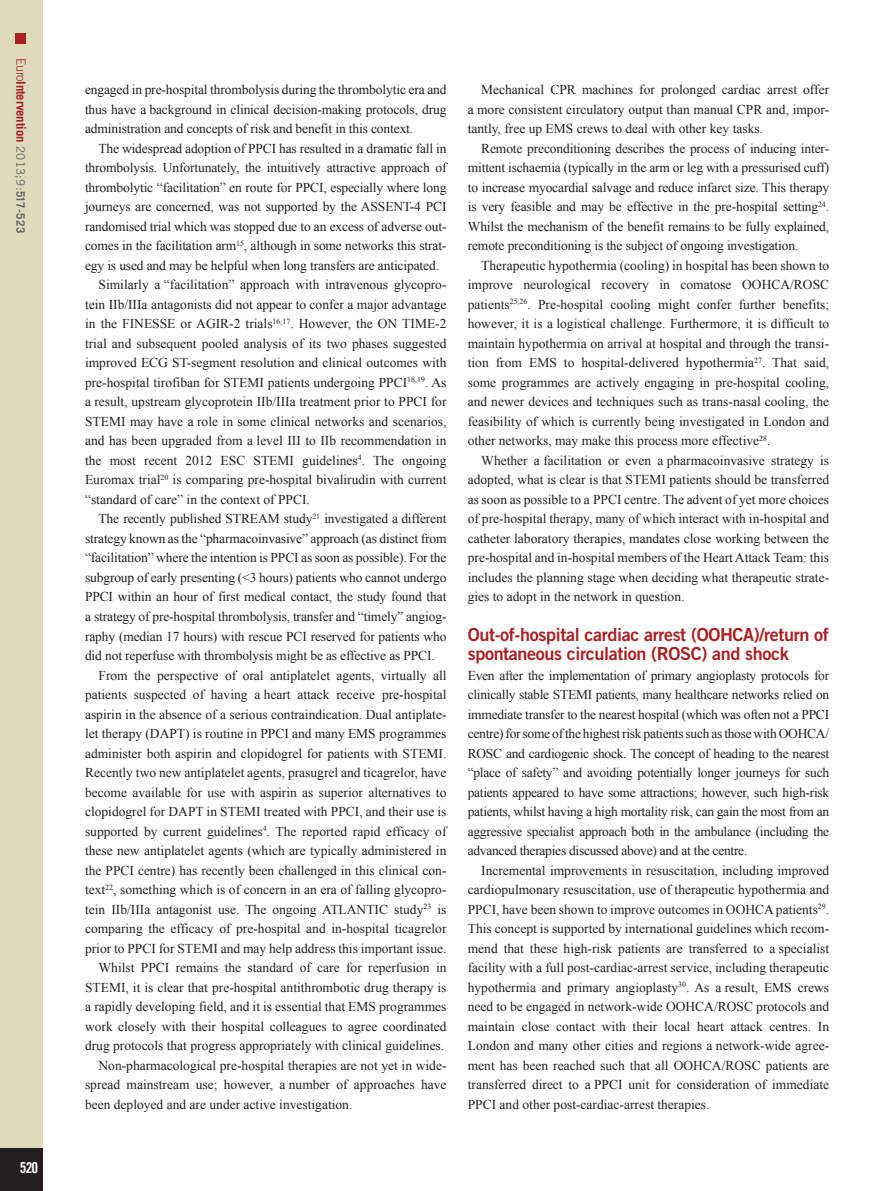
<style>
.page{position:relative;width:893px;height:1191px;background:#fff}
.page>*{position:absolute;margin:0;border:0;box-sizing:border-box;transform-origin:0 0}
.intertitre1{font:18px/19.5px "Trade Gothic LT Std Bd 2";letter-spacing:-.02em;color:#a72023}
.t1{font:15px "Trade Gothic LT Std Bd Cn 20";color:#fff}
.text_paragraph{font:13.5px/19.5px "Times New Roman";color:#231f20;text-align:justify}
.text_1er_paragraph{font:13.5px/19.5px "Times New Roman";letter-spacing:-.015em;color:#231f20;text-align:justify}
.t2{font:700 12.75px "Trade Gothic LT Std";letter-spacing:-.01em;color:#a72023}
.s1{font-weight:300}
.s2{font-weight:400;font-size:11.7px;color:#636366}
.s3{font-size:11.7px;color:#636366}
</style>
<div class="page">
<div style="left:0;top:0;width:43px;height:1191px;background:#dedaba"></div>
<div style="left:0;top:1148px;width:43px;height:43px;background:#231f20"></div>
<div style="left:16px;top:34px;width:10px;height:10px;background:#a72023"></div>
<p class="t2" style="left:29px;top:58px;width:176px;rotate:90deg"><span class="s1">Euro</span>Intervention <span class="s2">2013;9:</span><span class="s3">517-523</span></p>
<p class="t1" style="left:20px;top:1158px;width:20px">520</p>
<p class="text_1er_paragraph" style="left:85px;top:80px;width:363px">engaged in pre-hospital thrombolysis during the thrombolytic era and thus have a background in clinical decision-making protocols, drug administration and concepts of risk and benefit in this context.</p>
<p class="text_paragraph" style="left:85px;top:138px;width:363px;text-indent:14px">The widespread adoption of PPCI has resulted in a dramatic fall in thrombolysis. Unfortunately, the intuitively attractive approach of thrombolytic “facilitation” en route for PPCI, especially where long journeys are concerned, was not supported by the ASSENT-4 PCI randomised trial which was stopped due to an excess of adverse out&shy;comes in the facilitation arm<sup>15</sup>, although in some networks this strat&shy;egy is used and may be helpful when long transfers are anticipated.</p>
<p class="text_paragraph" style="left:85px;top:275px;width:363px;text-indent:14px">Similarly a “facilitation” approach with intravenous glycopro&shy;tein IIb/IIIa antagonists did not appear to confer a major advantage in the FINESSE or AGIR-2 trials<sup>16,17</sup>. However, the ON TIME-2 trial and subsequent pooled analysis of its two phases suggested improved ECG ST-segment resolution and clinical outcomes with pre-hospital tirofiban for STEMI patients undergoing PPCI<sup>18,19</sup>. As a result, upstream glycoprotein IIb/IIIa treatment prior to PPCI for STEMI may have a role in some clinical networks and scenarios, and has been upgraded from a level III to IIb recommendation in the most recent 2012 ESC STEMI guidelines<sup>4</sup>. The ongoing Euromax trial<sup>20</sup> is comparing pre-hospital bivalirudin with current “standard of care” in the context of PPCI.</p>
<p class="text_paragraph" style="left:85px;top:509px;width:363px;text-indent:13px">The recently published STREAM study<sup>21</sup> investigated a different strategy known as the “pharmacoinvasive” approach (as distinct from “facilitation” where the intention is PPCI as soon as possible). For the subgroup of early presenting (&lt;3 hours) patients who cannot undergo PPCI within an hour of first medical contact, the study found that a strategy of pre-hospital thrombolysis, transfer and “timely” angiog&shy;raphy (median 17 hours) with rescue PCI reserved for patients who did not reperfuse with thrombolysis might be as effective as PPCI.</p>
<p class="text_paragraph" style="left:85px;top:665px;width:363px;text-indent:14px">From the perspective of oral antiplatelet agents, virtually all patients suspected of having a heart attack receive pre-hospital aspirin in the absence of a serious contraindication. Dual antiplate&shy;let therapy (DAPT) is routine in PPCI and many EMS programmes administer both aspirin and clopidogrel for patients with STEMI.<br>Recently two new antiplatelet agents, prasugrel and ticagrelor, have become available for use with aspirin as superior alternatives to clopidogrel for DAPT in STEMI treated with PPCI, and their use is supported by current guidelines<sup>4</sup>. The reported rapid efficacy of these new antiplatelet agents (which are typically administered in the PPCI centre) has recently been challenged in this clinical con&shy;text<sup>22</sup>, something which is of concern in an era of falling glycopro&shy;tein IIb/IIIa antagonist use. The ongoing ATLANTIC study<sup>23</sup> is comparing the efficacy of pre-hospital and in-hospital ticagrelor prior to PPCI for STEMI and may help address this important issue.</p>
<p class="text_paragraph" style="left:85px;top:957px;width:363px;text-indent:14px">Whilst PPCI remains the standard of care for reperfusion in STEMI, it is clear that pre-hospital antithrombotic drug therapy is a rapidly developing field, and it is essential that EMS programmes work closely with their hospital colleagues to agree coordinated drug protocols that progress appropriately with clinical guidelines.</p>
<p class="text_paragraph" style="left:85px;top:1055px;width:363px;text-indent:14px">Non-pharmacological pre-hospital therapies are not yet in wide&shy;spread mainstream use; however, a number of approaches have been deployed and are under active investigation.</p>
<p class="text_paragraph" style="left:468px;top:80px;width:363px;text-indent:13px">Mechanical CPR machines for prolonged cardiac arrest offer a more consistent circulatory output than manual CPR and, impor&shy;tantly, free up EMS crews to deal with other key tasks.</p>
<p class="text_paragraph" style="left:468px;top:138px;width:363px;text-indent:13px">Remote preconditioning describes the process of inducing inter&shy;mittent ischaemia (typically in the arm or leg with a pressurised cuff) to increase myocardial salvage and reduce infarct size. This therapy is very feasible and may be effective in the pre-hospital setting<sup>24</sup>.<br>Whilst the mechanism of the benefit remains to be fully explained, remote preconditioning is the subject of ongoing investigation.</p>
<p class="text_paragraph" style="left:468px;top:255px;width:363px;text-indent:14px">Therapeutic hypothermia (cooling) in hospital has been shown to improve neurological recovery in comatose OOHCA/ROSC patients<sup>25,26</sup>. Pre-hospital cooling might confer further benefits; however, it is a logistical challenge. Furthermore, it is difficult to maintain hypothermia on arrival at hospital and through the transi&shy;tion from EMS to hospital-delivered hypothermia<sup>27</sup>. That said, some programmes are actively engaging in pre-hospital cooling, and newer devices and techniques such as trans-nasal cooling, the feasibility of which is currently being investigated in London and other networks, may make this process more effective<sup>28</sup>.</p>
<p class="text_paragraph" style="left:468px;top:450px;width:363px;text-indent:14px">Whether a facilitation or even a pharmacoinvasive strategy is adopted, what is clear is that STEMI patients should be transferred as soon as possible to a PPCI centre. The advent of yet more choices of pre-hospital therapy, many of which interact with in-hospital and catheter laboratory therapies, mandates close working between the pre-hospital and in-hospital members of the Heart Attack Team: this includes the planning stage when deciding what therapeutic strate&shy;gies to adopt in the network in question.</p>
<p class="intertitre1" style="left:468px;top:624px;width:363px">Out-of-hospital cardiac arrest (OOHCA)/return of spontaneous circulation (ROSC) and shock</p>
<p class="text_1er_paragraph" style="left:468px;top:665px;width:363px">Even after the implementation of primary angioplasty protocols for clinically stable STEMI patients, many healthcare networks relied on immediate transfer to the nearest hospital (which was often not a PPCI centre) for some of the highest risk patients such as those with OOHCA/ ROSC and cardiogenic shock. The concept of heading to the nearest “place of safety” and avoiding potentially longer journeys for such patients appeared to have some attractions; however, such high-risk patients, whilst having a high mortality risk, can gain the most from an aggressive specialist approach both in the ambulance (including the advanced therapies discussed above) and at the centre.</p>
<p class="text_paragraph" style="left:468px;top:860px;width:363px;text-indent:14px">Incremental improvements in resuscitation, including improved cardiopulmonary resuscitation, use of therapeutic hypothermia and PPCI, have been shown to improve outcomes in OOHCA patients<sup>29</sup>.<br>This concept is supported by international guidelines which recom&shy;mend that these high-risk patients are transferred to a specialist facility with a full post-cardiac-arrest service, including therapeutic hypothermia and primary angioplasty<sup>30</sup>. As a result, EMS crews need to be engaged in network-wide OOHCA/ROSC protocols and maintain close contact with their local heart attack centres. In London and many other cities and regions a network-wide agree&shy;ment has been reached such that all OOHCA/ROSC patients are transferred direct to a PPCI unit for consideration of immediate PPCI and other post-cardiac-arrest therapies.</p>
</div>
